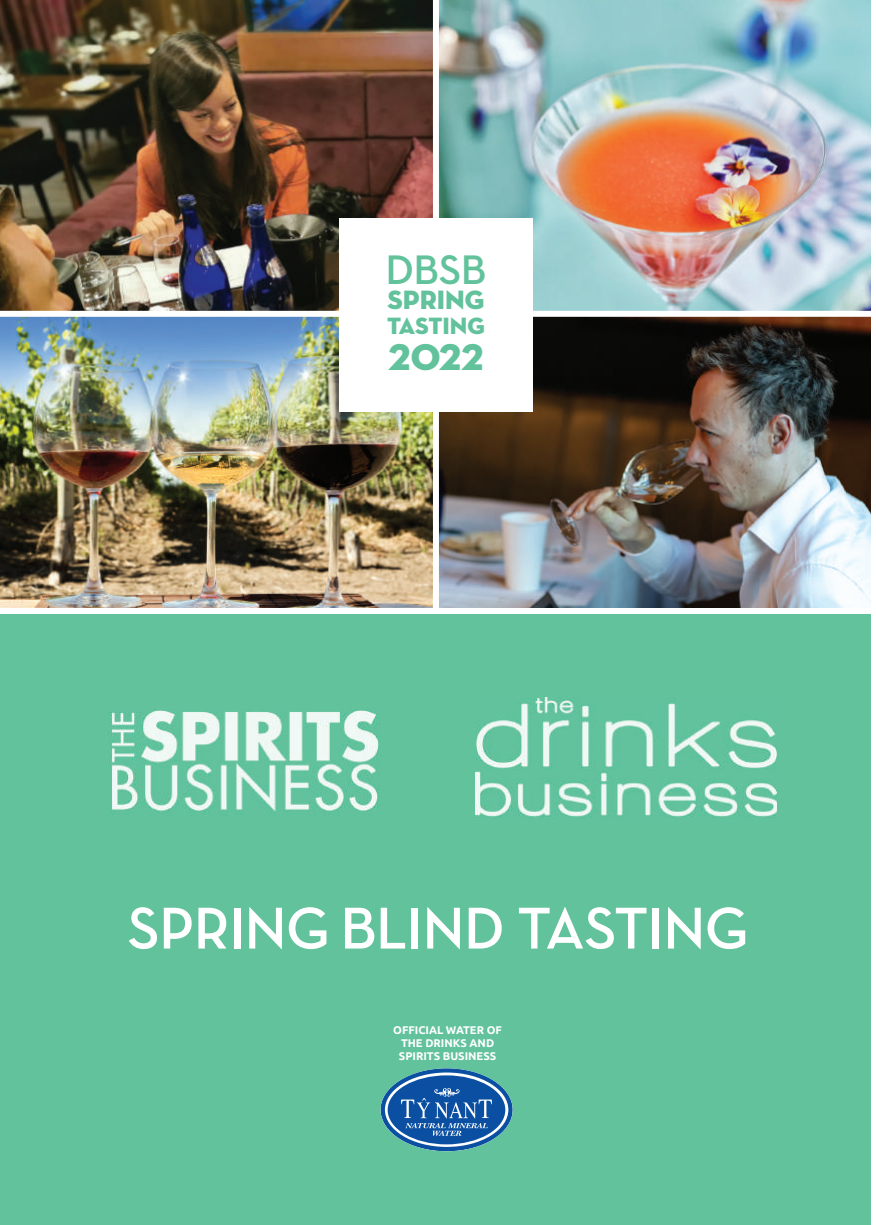
<style>
.page{position:relative;width:876px;height:1225px;background:#fff}
.page>*{position:absolute;margin:0;border:0;box-sizing:border-box;transform-origin:0 0}
.t1{font:700 60px "Neutraface Display";color:#fff}
.t2{font:700 42px "Neutraface Display";color:#61c29c}
.t3{font:38px "Neutraface Display Titling";color:#61c29c}
.t4{font:27px "Neutraface Display Titling";color:#61c29c}
.t5{font:24px "Neutraface Display Titling";color:#61c29c}
.t6{font:700 11.2px/13.4px "Ubuntu";color:#fff;text-align:center}
</style>
<div class="page">
<div style="left:0;top:0;width:870px;height:1225px;background:#61c29c"></div>
<svg style="left:380px;top:1068px;width:133px;height:83px"></svg>
<div style="left:380px;top:1068px;width:133px;height:83px;border:4px solid #0a4fa2;border-radius:50%"></div>
<svg style="left:388px;top:1075px;width:117px;height:69px;background:#3572af"></svg>
<img style="left:108px;top:708px;width:272px;height:108px">
<img style="left:475px;top:698px;width:302px;height:121px">
<img style="left:0;top:0;width:870px;height:608px">
<div style="left:0;top:311px;width:876px;height:6px;background:#fff"></div>
<div style="left:0;top:608px;width:876px;height:6px;background:#fff"></div>
<div style="left:433px;top:0;width:6px;height:613px;background:#fff"></div>
<div style="left:339px;top:218px;width:194px;height:193px;background:#fff"></div>
<h2 class="t2" style="left:386px;top:255px;width:102px">DBSB</h2>
<h3 class="t4" style="left:388px;top:290px;width:98px">SPRING</h3>
<h3 class="t5" style="left:387px;top:318px;width:99px">TASTING</h3>
<h3 class="t3" style="left:389px;top:343px;width:96px">2022</h3>
<h1 class="t1" style="left:128px;top:907px;width:622px">SPRING BLIND TASTING</h1>
<p class="t6" style="left:393px;top:1023px;width:110px">OFFICIAL WATER OF<br>THE DRINKS AND<br>SPIRITS BUSINESS</p>
</div>
